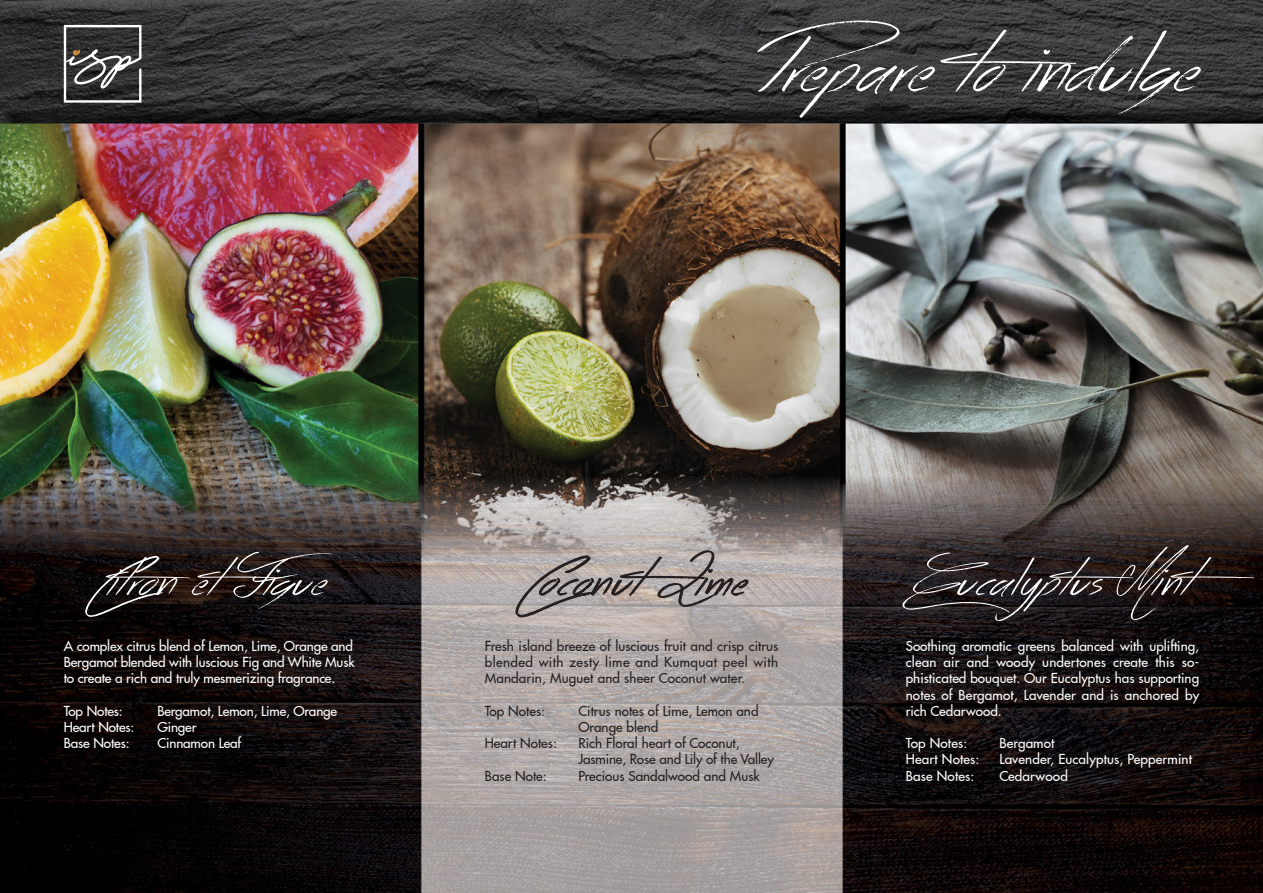
<style>
.page{position:relative;width:1263px;height:893px;background:#fff}
.page>*{position:absolute;margin:0;border:0;box-sizing:border-box;transform-origin:0 0}
.t1{font:97.2px "Acrossthe Road";color:#fff}
.t2{font:60px "Acrossthe Road";letter-spacing:.01em;color:#fff}
.t3{font:60px "Acrossthe Road";letter-spacing:.02em;color:#231f20}
.t4{font:500 13.5px/16.2px "Futura LT Pro";letter-spacing:-.01em;color:#fff;text-align:justify}
.t5{font:500 13.5px/16.2px "Futura LT Pro";color:#231f20}
.t6{font:500 13.5px "Futura LT Pro";letter-spacing:.01em;color:#fff}
</style>
<div class="page">
<img style="left:0;top:0;width:1263px;height:893px">
<svg style="left:64px;top:25px;width:77px;height:78px"></svg>
<svg style="left:516px;top:551px;width:232px;height:66px"></svg>
<h1 class="t1" style="left:757px;top:8px;width:443px">Prepare to indulge</h1>
<h2 class="t2" style="left:85px;top:544px;width:249px">Citron etFigue</h2>
<p class="t4" style="left:64px;top:637px;width:292px">A complex citrus blend of Lemon, Lime, Orange and Bergamot blended with luscious Fig and White Musk to create a rich and truly mesmerizing fragrance.</p>
<p class="t4" style="left:64px;top:702px;width:61px">Top Notes:</p>
<p class="t4" style="left:157px;top:702px;width:181px">Bergamot, Lemon, Lime, Orange</p>
<p class="t4" style="left:64px;top:718px;width:72px">Heart Notes:</p>
<p class="t4" style="left:157px;top:718px;width:41px">Ginger</p>
<p class="t4" style="left:64px;top:734px;width:67px">Base Notes:</p>
<p class="t4" style="left:157px;top:734px;width:85px">Cinnamon Leaf</p>
<h2 class="t3" style="left:516px;top:544px;width:232px">CoconutLime</h2>
<h2 class="t2" style="left:902px;top:544px;width:364px">Eucalyptus Mint</h2>
<p class="t5" style="left:485px;top:637px;width:295px;text-align:justify">Fresh island breeze of luscious fruit and crisp citrus blended with zesty lime and Kumquat peel with Mandarin, Muguet and sheer Coconut water.</p>
<p class="t5" style="left:485px;top:702px;width:62px">Top Notes:</p>
<p class="t5" style="left:578px;top:702px;width:182px">Citrus notes of Lime, Lemon and<br>Orange blend</p>
<p class="t5" style="left:485px;top:734px;width:74px">Heart Notes:</p>
<p class="t5" style="left:578px;top:734px;width:197px">Rich Floral heart of Coconut,<br>Jasmine, Rose and Lily of the Valley</p>
<p class="t5" style="left:485px;top:767px;width:64px">Base Note:</p>
<p class="t5" style="left:578px;top:767px;width:183px">Precious Sandalwood and Musk</p>
<p class="t4" style="left:906px;top:637px;width:295px">Soothing aromatic greens balanced with uplifting, clean air and woody undertones create this so&shy;phisticated bouquet. Our Eucalyptus has supporting notes of Bergamot, Lavender and is anchored by rich Cedarwood.</p>
<p class="t6" style="left:906px;top:733px;width:63px">Top Notes:</p>
<p class="t6" style="left:999px;top:733px;width:57px">Bergamot</p>
<p class="t6" style="left:906px;top:749px;width:75px">Heart Notes:</p>
<p class="t6" style="left:999px;top:749px;width:194px">Lavender, Eucalyptus, Peppermint</p>
<p class="t6" style="left:906px;top:766px;width:70px">Base Notes:</p>
<p class="t6" style="left:999px;top:766px;width:70px">Cedarwood</p>
</div>
